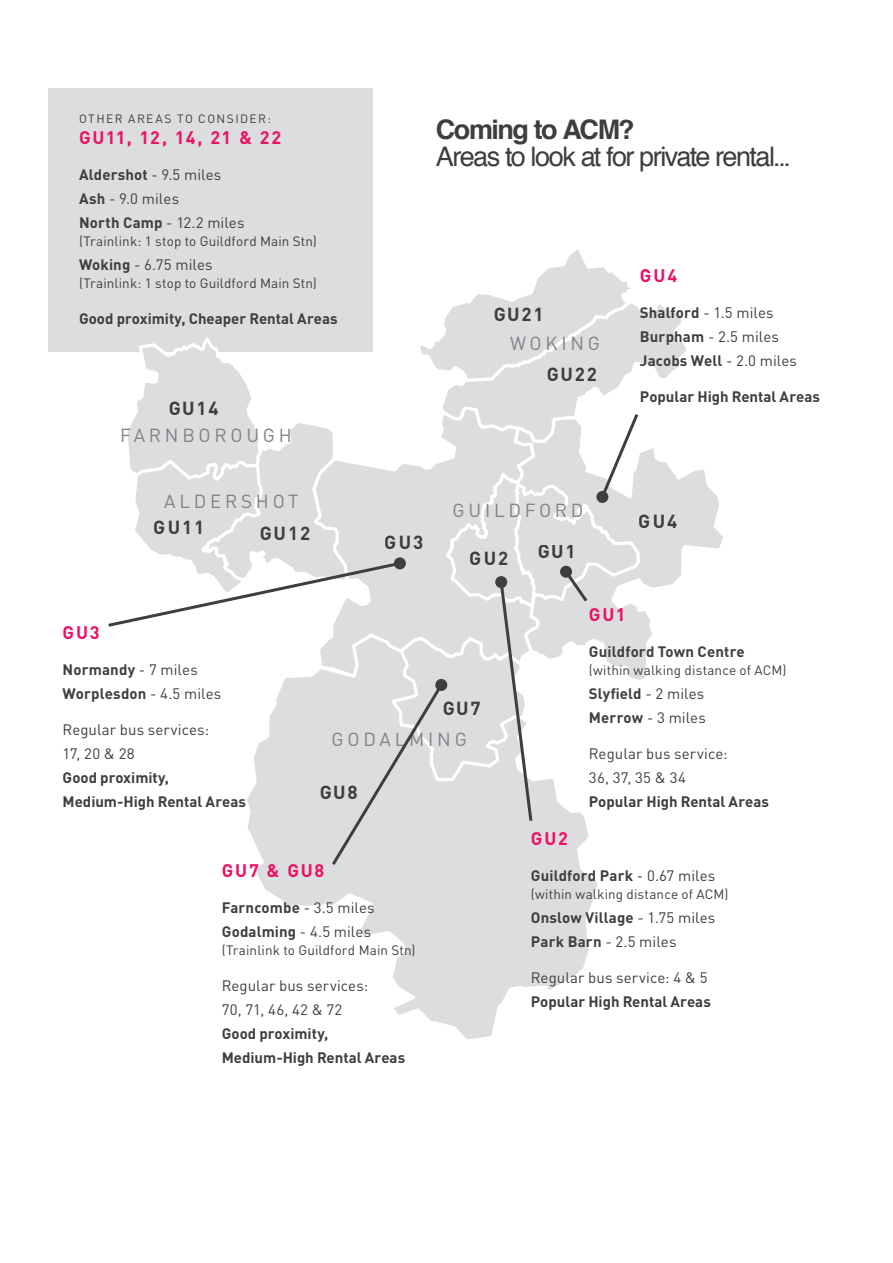
<style>
.page{position:relative;width:893px;height:1263px;background:#fff}
.page>*{position:absolute;margin:0;border:0;box-sizing:border-box;transform-origin:0 0}
.t1{font:27px "Helvetica";letter-spacing:-.06em;color:#3e3e3f}
.t2{font:700 27px "Helvetica";letter-spacing:-.055em;color:#3e3e3f}
.t3{font:18.75px "DIN";letter-spacing:.2em;color:#808285}
.t4{font:700 18.75px "DIN";letter-spacing:.1em;color:#3e3e3f}
.t5{font:700 18px "DIN";letter-spacing:.1em;color:#ec1163}
.t6{font:700 18px "DIN";letter-spacing:.07em;color:#ec1163}
.t7{font:700 15px "DIN";letter-spacing:.005em;color:#3e3e3f}
.t8{font:15px "DIN";letter-spacing:.005em;color:#3e3e3f}
.t9{font:13.5px "DIN";letter-spacing:.01em;color:#3e3e3f}
.t10{font:12px "DIN";letter-spacing:.12em;color:#3e3e3f}
.s1{font-weight:400}
.s2{font-weight:700}
</style>
<div class="page">
<div style="left:49px;top:88px;width:324px;height:264px;background:#dcdddf"></div>
<svg style="left:257px;top:868px;width:341px;height:172px"></svg>
<svg style="left:692px;top:470px;width:31px;height:79px"></svg>
<svg style="left:108px;top:249px;width:584px;height:619px"></svg>
<p class="t10" style="left:79px;top:111px;width:193px">OTHER AREAS TO CONSIDER:</p>
<p class="t6" style="left:79px;top:126px;width:204px">GU11, 12, 14, 21 &amp; 22</p>
<p class="t7" style="left:79px;top:165px;width:144px">Aldershot <span class="s1">- 9.5 miles</span></p>
<p class="t8" style="left:79px;top:189px;width:102px"><span class="s2">Ash</span> - 9.0 miles</p>
<p class="t8" style="left:79px;top:213px;width:167px"><span class="s2">North Camp</span> - 12.2 miles</p>
<p class="t9" style="left:79px;top:233px;width:239px">(Trainlink: 1 stop to Guildford Main Stn)</p>
<p class="t8" style="left:79px;top:255px;width:135px"><span class="s2">Woking</span> - 6.75 miles</p>
<p class="t9" style="left:79px;top:275px;width:239px">(Trainlink: 1 stop to Guildford Main Stn)</p>
<p class="t7" style="left:79px;top:309px;width:260px">Good proximity, Cheaper Rental Areas</p>
<p class="t4" style="left:168px;top:396px;width:52px">GU14</p>
<p class="t3" style="left:120px;top:423px;width:173px">FARNBOROUGH</p>
<p class="t3" style="left:164px;top:489px;width:136px">ALDERSHOT</p>
<p class="t4" style="left:154px;top:515px;width:52px">GU11</p>
<p class="t4" style="left:260px;top:521px;width:52px">GU12</p>
<p class="t2" style="left:436px;top:107px;width:200px">Coming to ACM?</p>
<p class="t1" style="left:436px;top:135px;width:357px">Areas to look at for private rental...</p>
<p class="t4" style="left:493px;top:302px;width:52px">GU21</p>
<p class="t3" style="left:510px;top:331px;width:91px">WOKING</p>
<p class="t4" style="left:546px;top:361px;width:52px">GU22</p>
<p class="t5" style="left:640px;top:264px;width:39px">GU4</p>
<p class="t8" style="left:640px;top:303px;width:135px"><span class="s2">Shalford</span> - 1.5 miles</p>
<p class="t8" style="left:640px;top:327px;width:141px"><span class="s2">Burpham</span> - 2.5 miles</p>
<p class="t7" style="left:640px;top:351px;width:159px">Jacobs Well <span class="s1">- 2.0 miles</span></p>
<p class="t7" style="left:640px;top:387px;width:182px">Popular High Rental Areas</p>
<p class="t4" style="left:385px;top:530px;width:40px">GU3</p>
<p class="t3" style="left:453px;top:499px;width:132px">GUILDFORD</p>
<p class="t4" style="left:537px;top:539px;width:40px">GU1</p>
<p class="t4" style="left:470px;top:546px;width:40px">GU2</p>
<p class="t4" style="left:639px;top:509px;width:40px">GU4</p>
<p class="t5" style="left:63px;top:620px;width:39px">GU3</p>
<p class="t7" style="left:63px;top:659px;width:137px">Normandy <span class="s1">- 7 miles</span></p>
<p class="t7" style="left:63px;top:683px;width:160px">Worplesdon <span class="s1">- 4.5 miles</span></p>
<p class="t8" style="left:63px;top:720px;width:148px">Regular bus services:</p>
<p class="t8" style="left:63px;top:744px;width:74px">17, 20 &amp; 28</p>
<p class="t7" style="left:63px;top:767px;width:108px">Good proximity,</p>
<p class="t7" style="left:63px;top:791px;width:185px">Medium-High Rental Areas</p>
<p class="t4" style="left:442px;top:696px;width:40px">GU7</p>
<p class="t3" style="left:332px;top:727px;width:137px">GODALMING</p>
<p class="t4" style="left:319px;top:780px;width:40px">GU8</p>
<p class="t5" style="left:222px;top:859px;width:104px">GU7 &amp; GU8</p>
<p class="t7" style="left:222px;top:898px;width:154px">Farncombe <span class="s1">- 3.5 miles</span></p>
<p class="t7" style="left:222px;top:922px;width:151px">Godalming <span class="s1">- 4.5 miles</span></p>
<p class="t9" style="left:222px;top:942px;width:195px">(Trainlink to Guildford Main Stn)</p>
<p class="t8" style="left:222px;top:976px;width:148px">Regular bus services:</p>
<p class="t8" style="left:222px;top:1000px;width:122px">70, 71, 46, 42 &amp; 72</p>
<p class="t7" style="left:222px;top:1024px;width:108px">Good proximity,</p>
<p class="t7" style="left:222px;top:1048px;width:185px">Medium-High Rental Areas</p>
<p class="t5" style="left:589px;top:603px;width:38px">GU1</p>
<p class="t7" style="left:589px;top:642px;width:157px">Guildford Town Centre</p>
<p class="t9" style="left:589px;top:662px;width:199px">(within walking distance of ACM)</p>
<p class="t7" style="left:589px;top:684px;width:117px">Slyfield <span class="s1">- 2 miles</span></p>
<p class="t8" style="left:589px;top:708px;width:118px"><span class="s2">Merrow</span> - 3 miles</p>
<p class="t8" style="left:589px;top:744px;width:140px">Regular bus service:</p>
<p class="t8" style="left:589px;top:768px;width:98px">36, 37, 35 &amp; 34</p>
<p class="t7" style="left:589px;top:792px;width:182px">Popular High Rental Areas</p>
<p class="t5" style="left:531px;top:827px;width:38px">GU2</p>
<p class="t7" style="left:531px;top:866px;width:186px">Guildford Park <span class="s1">- 0.67 miles</span></p>
<p class="t9" style="left:531px;top:886px;width:199px">(within walking distance of ACM)</p>
<p class="t7" style="left:531px;top:908px;width:186px">Onslow Village <span class="s1">- 1.75 miles</span></p>
<p class="t8" style="left:531px;top:932px;width:147px"><span class="s2">Park Barn</span> - 2.5 miles</p>
<p class="t8" style="left:531px;top:968px;width:178px">Regular bus service: 4 &amp; 5</p>
<p class="t7" style="left:531px;top:992px;width:182px">Popular High Rental Areas</p>
</div>
